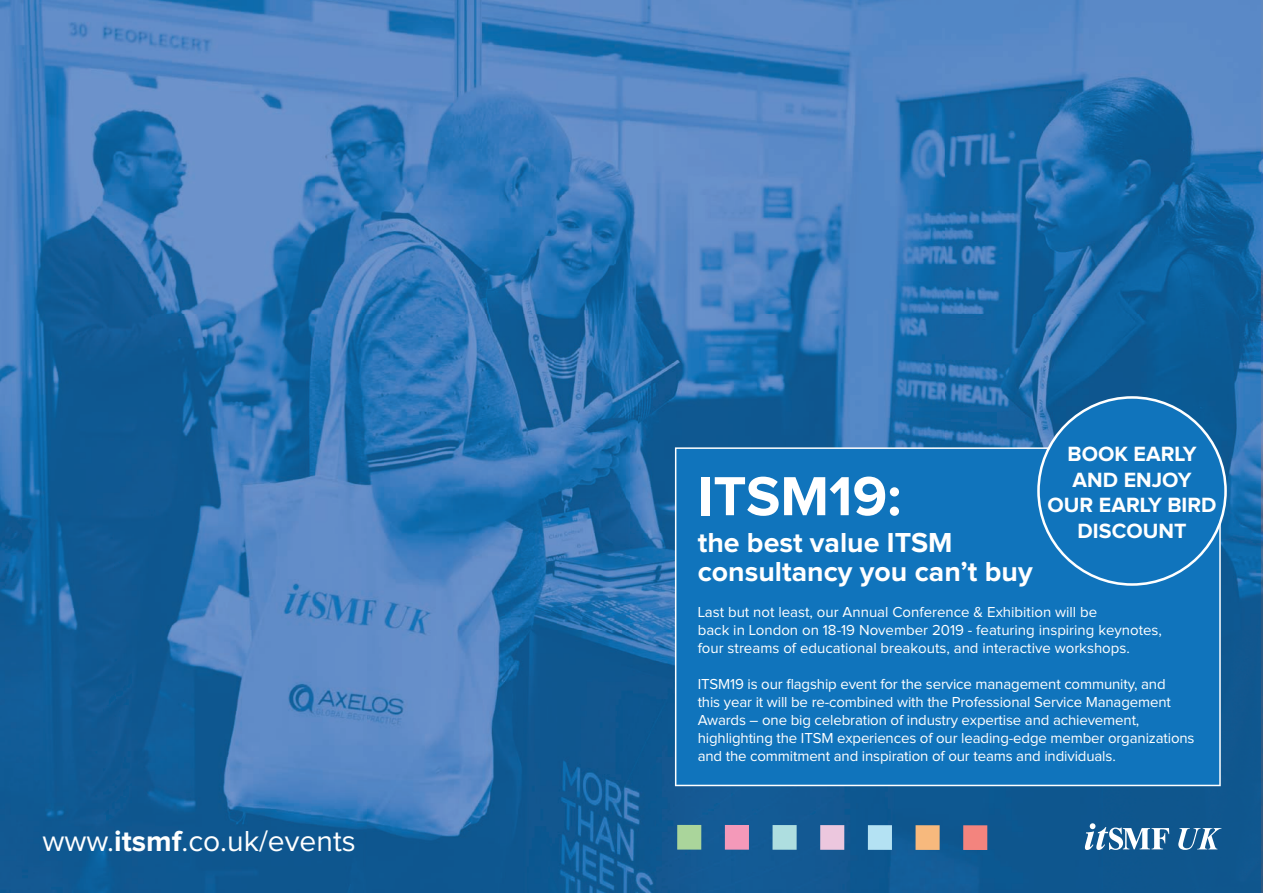
<style>
.page{position:relative;width:1263px;height:893px;background:#fff}
.page>*{position:absolute;margin:0;border:0;box-sizing:border-box;transform-origin:0 0}
.t1{font:700 57px "Proxima Nova";color:#fff}
.t2{font:30px "Proxima Nova";color:#fff}
.t3{font:700 28.5px/28.5px "Proxima Nova";color:#fff}
.t4{font:700 21.45px/25.7px "Proxima Nova";color:#fff;text-align:center}
.t5{font:15px/18px "Proxima Nova";letter-spacing:-.01em;color:#fff}
.s1{font-weight:700}
</style>
<div class="page">
<img style="left:1261px;top:0;width:2px;height:893px">
<img style="left:0;top:0;width:1261px;height:893px">
<div style="left:675px;top:447px;width:546px;height:339px;background:#1074bc"></div>
<svg style="left:1037px;top:396px;width:190px;height:190px;background:#1a77ba"></svg>
<div style="left:677px;top:825px;width:24px;height:25px;background:#aad59b"></div>
<div style="left:725px;top:825px;width:24px;height:25px;background:#f499b9"></div>
<div style="left:915px;top:825px;width:25px;height:25px;background:#f7b97d"></div>
<div style="left:963px;top:825px;width:24px;height:25px;background:#f3847e"></div>
<div style="left:772px;top:825px;width:25px;height:25px;background:#aedee0"></div>
<div style="left:820px;top:825px;width:24px;height:25px;background:#ecc7de"></div>
<div style="left:868px;top:825px;width:24px;height:25px;background:#b4e2f3"></div>
<svg style="left:1085px;top:823px;width:84px;height:27px"></svg>
<svg style="left:1178px;top:828px;width:43px;height:22px"></svg>
<h2 class="t2" style="left:43px;top:827px;width:315px">www.<span class="s1">itsmf</span>.co.uk/events</h2>
<h3 class="t4" style="left:1047px;top:442px;width:170px">BOOK EARLY<br>AND ENJOY<br>OUR EARLY BIRD<br>DISCOUNT</h3>
<h1 class="t1" style="left:698px;top:470px;width:205px">ITSM19:</h1>
<h3 class="t3" style="left:698px;top:530px;width:336px">the best value ITSM consultancy you can’t buy</h3>
<p class="t5" style="left:698px;top:603px;width:466px">Last but not least, our Annual Conference &amp; Exhibition will be<br>back in London on 18-19 November 2019 - featuring inspiring keynotes, four streams of educational breakouts, and interactive workshops.</p>
<p class="t5" style="left:698px;top:675px;width:498px">ITSM19 is our flagship event for the service management community, and<br>this year it will be re-combined with the Professional Service Management Awards – one big celebration of industry expertise and achievement, highlighting the ITSM experiences of our leading-edge member organizations and the commitment and inspiration of our teams and individuals.</p>
</div>
